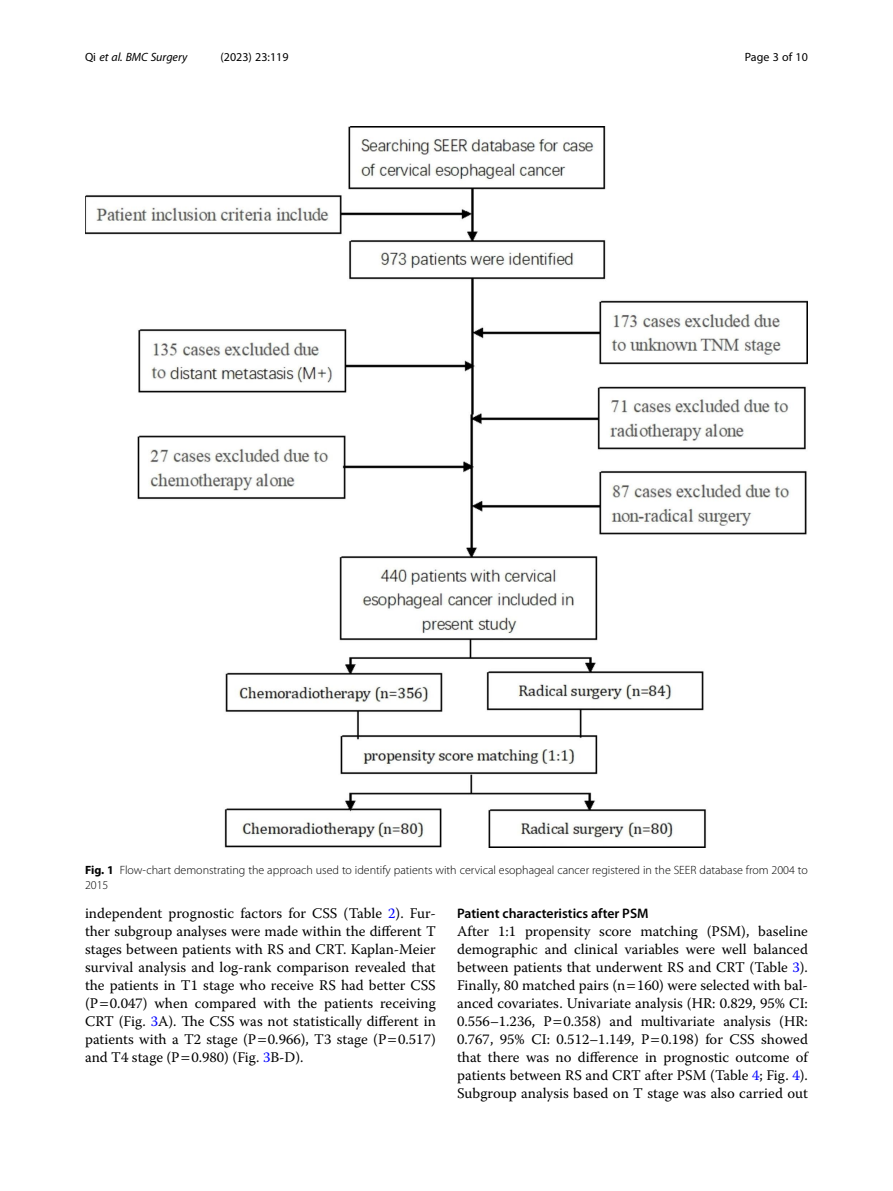
<style>
.page{position:relative;width:893px;height:1191px;background:#fff}
.page>*{position:absolute;margin:0;border:0;box-sizing:border-box;transform-origin:0 0}
.Body_Text{font:14.7px/18px "Warnock Pro";color:#000;text-align:justify}
.Head_2{font:600 13.8px "Myriad Pro";color:#000}
.Figure_Caption{font:300 12px/15px "Myriad Pro";color:#000}
.t1{font:12px "Myriad Pro";color:#000}
.t2{font:italic 12px "Myriad Pro";color:#000}
.s1{font-style:normal}
.s2{font-weight:700}
.s3{color:#00f}
</style>
<div class="page">
<img style="left:85px;top:126px;width:723px;height:721px">
<p class="t2" style="left:85px;top:50px;width:104px"><span class="s1">Qi</span> et al. BMC Surgery</p>
<p class="t1" style="left:221px;top:50px;width:70px">(2023) 23:119</p>
<p class="t1" style="left:745px;top:50px;width:65px">Page 3 of 10</p>
<p class="Figure_Caption" style="left:85px;top:862px;width:724px"><span class="s2">Fig. 1</span> Flow-chart demonstrating the approach used to identify patients with cervical esophageal cancer registered in the SEER database from 2004 to<br>2015</p>
<p class="Body_Text" style="left:85px;top:904px;width:352px">independent prognostic factors for CSS (Table <span class="s3">2</span>). Fur&shy;ther subgroup analyses were made within the different T stages between patients with RS and CRT. Kaplan-Meier survival analysis and log-rank comparison revealed that the patients in T1 stage who receive RS had better CSS (P 0.047) when compared with the patients receiving CRT (Fig. <span class="s3">3</span>A). The CSS was not statistically different in patients with a T2 stage (P 0.966), T3 stage (P 0.517) and T4 stage (P 0.980) (Fig. <span class="s3">3</span>B-D).</p>
<p class="Head_2" style="left:457px;top:905px;width:193px">Patient characteristics after PSM</p>
<p class="Body_Text" style="left:457px;top:922px;width:352px">After 1:1 propensity score matching (PSM), baseline demographic and clinical variables were well balanced between patients that underwent RS and CRT (Table <span class="s3">3</span>).<br>Finally, 80 matched pairs (n 160) were selected with bal&shy;anced covariates. Univariate analysis (HR: 0.829, 95% CI:<br>0.556–1.236, P 0.358) and multivariate analysis (HR:<br>0.767, 95% CI: 0.512–1.149, P 0.198) for CSS showed that there was no difference in prognostic outcome of patients between RS and CRT after PSM (Table <span class="s3">4</span>; Fig. <span class="s3">4</span>).<br>Subgroup analysis based on T stage was also carried out</p>
</div>
